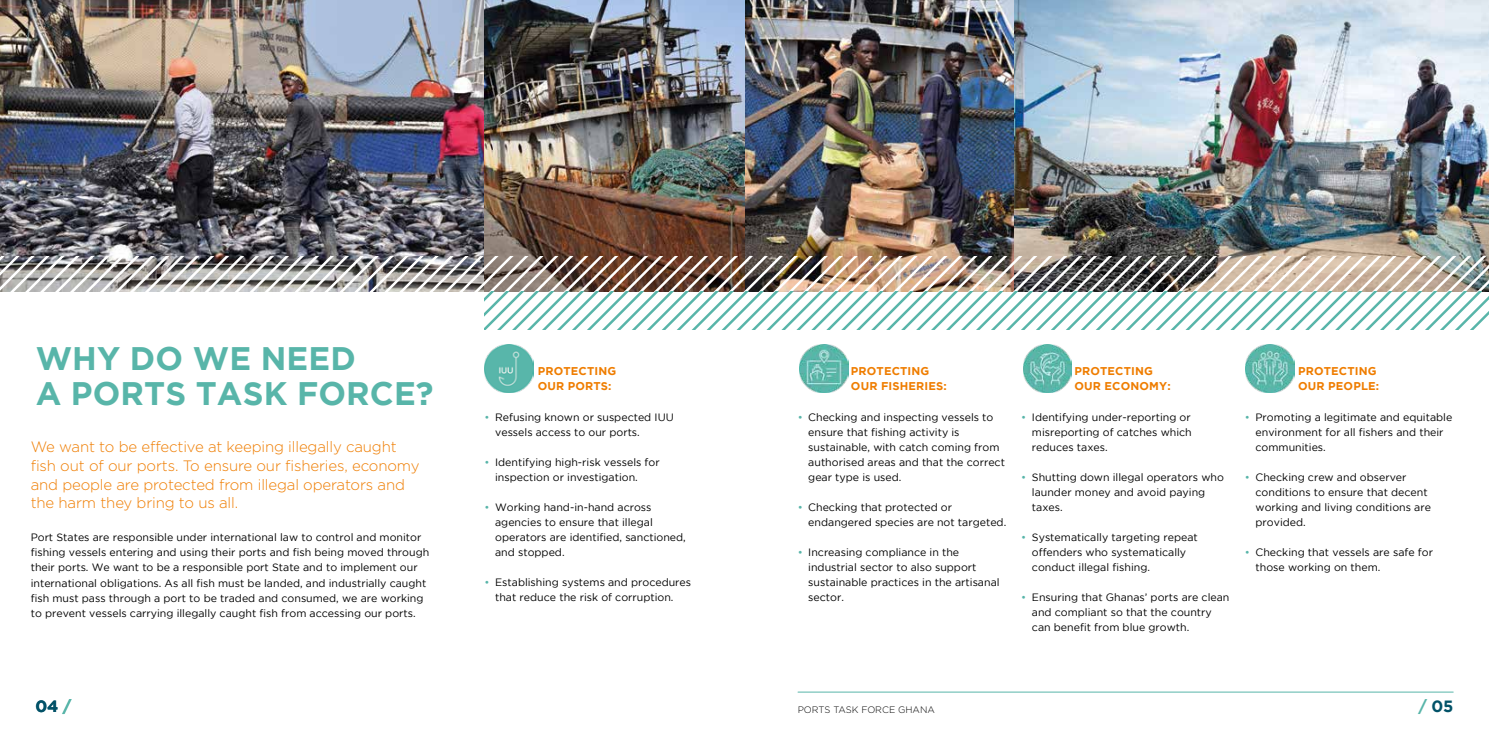
<style>
.page{position:relative;width:1489px;height:745px;background:#fff}
.page>*{position:absolute;margin:0;border:0;box-sizing:border-box;transform-origin:0 0}
.t1{font:700 32.5px/35px "Gotham";letter-spacing:.005em;color:#58b5a9}
.t2{font:700 16.25px "Gotham";color:#025268}
.t3{font:300 15px/18.8px "Gotham";letter-spacing:-.01em;color:#ef7d00}
.t4{font:700 11.25px/15px "Gotham";letter-spacing:.015em;color:#ef7d00}
.t5{font:10.62px/15px "Gotham";color:#000}
.t6{font:300 9.38px "Gotham";color:#000}
.s1{color:#58b5a9}
</style>
<div class="page">
<hr style="left:798px;top:691px;width:654px;height:1px;background:#58b5a9">
<img style="left:0;top:0;width:1488px;height:256px">
<img style="left:800px;top:344px;width:48px;height:49px">
<img style="left:1023px;top:344px;width:48px;height:49px">
<img style="left:1245px;top:344px;width:48px;height:49px">
<img style="left:485px;top:344px;width:48px;height:49px">
<img style="left:0;top:256px;width:1488px;height:73px">
<h1 class="t1" style="left:36px;top:340px;width:399px">WHY DO WE NEED<br>A PORTS TASK FORCE?</h1>
<h3 class="t3" style="left:31px;top:437px;width:390px">We want to be effective at keeping illegally caught fish out of our ports. To ensure our fisheries, economy and people are protected from illegal operators and the harm they bring to us all.</h3>
<p class="t5" style="left:31px;top:529px;width:400px">Port States are responsible under international law to control and monitor fishing vessels entering and using their ports and fish being moved through their ports. We want to be a responsible port State and to implement our international obligations. As all fish must be landed, and industrially caught fish must pass through a port to be traded and consumed, we are working to prevent vessels carrying illegally caught fish from accessing our ports.</p>
<h2 class="t2" style="left:35px;top:696px;width:38px">04 <span class="s1">/</span></h2>
<p class="t4" style="left:537px;top:363px;width:80px">PROTECTING<br>OUR PORTS:</p>
<p class="t5" style="left:495px;top:409px;width:180px;text-indent:-11px"><span class="s1">•</span> Refusing known or suspected IUU vessels access to our ports.</p>
<p class="t5" style="left:495px;top:454px;width:166px;text-indent:-11px"><span class="s1">•</span> Identifying high-risk vessels for inspection or investigation.</p>
<p class="t5" style="left:495px;top:499px;width:192px;text-indent:-11px"><span class="s1">•</span> Working hand-in-hand across agencies to ensure that illegal operators are identified, sanctioned, and stopped.</p>
<p class="t5" style="left:495px;top:574px;width:197px;text-indent:-11px"><span class="s1">•</span> Establishing systems and procedures that reduce the risk of corruption.</p>
<p class="t4" style="left:850px;top:363px;width:97px">PROTECTING<br>OUR FISHERIES:</p>
<p class="t5" style="left:808px;top:409px;width:198px;text-indent:-11px"><span class="s1">•</span> Checking and inspecting vessels to ensure that fishing activity is sustainable, with catch coming from authorised areas and that the correct gear type is used.</p>
<p class="t5" style="left:808px;top:499px;width:199px;text-indent:-11px"><span class="s1">•</span> Checking that protected or endangered species are not targeted.</p>
<p class="t5" style="left:808px;top:544px;width:193px;text-indent:-11px"><span class="s1">•</span> Increasing compliance in the industrial sector to also support sustainable practices in the artisanal sector.</p>
<p class="t4" style="left:1074px;top:363px;width:98px">PROTECTING<br>OUR ECONOMY:</p>
<p class="t5" style="left:1031px;top:409px;width:161px;text-align:justify;text-indent:-11px"><span class="s1">•</span> Identifying under-reporting or misreporting of catches which reduces taxes.</p>
<p class="t5" style="left:1031px;top:469px;width:193px;text-indent:-11px"><span class="s1">•</span> Shutting down illegal operators who launder money and avoid paying taxes.</p>
<p class="t5" style="left:1031px;top:529px;width:167px;text-indent:-11px"><span class="s1">•</span> Systematically targeting repeat offenders who systematically conduct illegal fishing.</p>
<p class="t5" style="left:1031px;top:589px;width:199px;text-indent:-11px"><span class="s1">•</span> Ensuring that Ghanas’ ports are clean and compliant so that the country can benefit from blue growth.</p>
<p class="t4" style="left:1297px;top:363px;width:82px">PROTECTING<br>OUR PEOPLE:</p>
<p class="t5" style="left:1255px;top:409px;width:198px;text-indent:-11px"><span class="s1">•</span> Promoting a legitimate and equitable environment for all fishers and their communities.</p>
<p class="t5" style="left:1255px;top:469px;width:177px;text-indent:-11px"><span class="s1">•</span> Checking crew and observer conditions to ensure that decent working and living conditions are provided.</p>
<p class="t5" style="left:1255px;top:544px;width:179px;text-indent:-11px"><span class="s1">•</span> Checking that vessels are safe for those working on them.</p>
<p class="t6" style="left:797px;top:703px;width:139px">PORTS TASK FORCE GHANA</p>
<h2 class="t2" style="left:1418px;top:696px;width:37px"><span class="s1">/</span> 05</h2>
</div>
